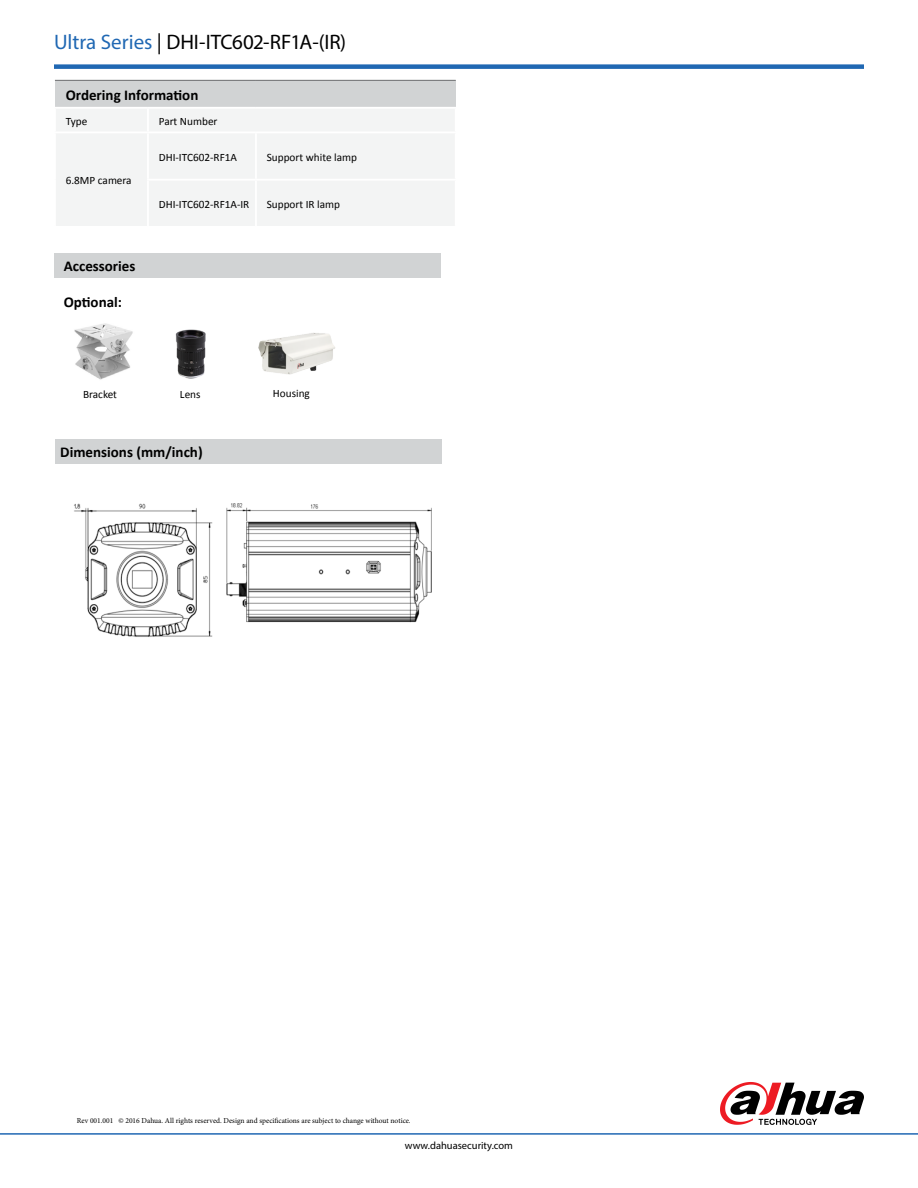
<style>
.page{position:relative;width:918px;height:1188px;background:#fff}
.page>*{position:absolute;margin:0;border:0;box-sizing:border-box;transform-origin:0 0}
.t1{font:21px "Myriad Pro";letter-spacing:-.005em;color:#000}
.t2{font:700 15px "Calibri";color:#000}
.t3{font:11.25px "Calibri";color:#000}
.t4{font:10.5px "Myriad Pro";color:#000}
.t5{font:7.5px "Minion Pro";color:#000}
.s1{color:#2068b3}
</style>
<div class="page">
<hr style="left:0;top:1133px;width:918px;height:2px;background:#2068b3">
<div style="left:54px;top:64px;width:810px;height:5px;background:#2068b3"></div>
<div style="left:55px;top:80px;width:401px;height:28px;background:#d1d3d4"></div>
<div style="left:56px;top:109px;width:398px;height:117px;background:#f3f4f4"></div>
<div style="left:257px;top:133px;width:197px;height:93px;background:#f3f4f4"></div>
<hr style="left:55px;top:80px;width:93px;height:1px;background:#6d6e71">
<hr style="left:148px;top:80px;width:108px;height:1px;background:#6d6e71">
<hr style="left:256px;top:80px;width:200px;height:1px;background:#6d6e71">
<hr style="left:54px;top:107px;width:94px;height:2px;background:#fff">
<hr style="left:147px;top:109px;width:2px;height:22px;background:#fff">
<hr style="left:148px;top:131px;width:108px;height:2px;background:#fff">
<hr style="left:147px;top:133px;width:2px;height:46px;background:#fff">
<hr style="left:256px;top:131px;width:201px;height:2px;background:#fff">
<hr style="left:255px;top:133px;width:2px;height:46px;background:#fff">
<hr style="left:147px;top:179px;width:109px;height:2px;background:#fff">
<hr style="left:147px;top:181px;width:2px;height:45px;background:#fff">
<hr style="left:256px;top:179px;width:201px;height:2px;background:#fff">
<hr style="left:255px;top:181px;width:2px;height:45px;background:#fff">
<hr style="left:148px;top:107px;width:108px;height:2px;background:#fff">
<hr style="left:256px;top:107px;width:201px;height:2px;background:#fff">
<hr style="left:54px;top:131px;width:94px;height:2px;background:#fff">
<svg style="left:720px;top:1082px;width:144px;height:43px"></svg>
<div style="left:55px;top:254px;width:386px;height:24px;background:#d1d3d4"></div>
<div style="left:56px;top:440px;width:386px;height:24px;background:#d1d3d4"></div>
<img style="left:74px;top:323px;width:59px;height:57px">
<img style="left:175px;top:329px;width:31px;height:50px">
<img style="left:74px;top:503px;width:358px;height:134px">
<img style="left:258px;top:333px;width:77px;height:42px">
<h1 class="t1" style="left:54px;top:29px;width:294px"><span class="s1">Ultra Series</span> | DHI-ITC602-RF1A-(IR)</h1>
<h2 class="t2" style="left:66px;top:86px;width:134px">Ordering Information</h2>
<p class="t3" style="left:66px;top:114px;width:23px">Type</p>
<p class="t3" style="left:159px;top:114px;width:60px">Part Number</p>
<p class="t3" style="left:66px;top:174px;width:67px">6.8MP camera</p>
<h2 class="t2" style="left:64px;top:257px;width:73px">Accessories</h2>
<h2 class="t2" style="left:64px;top:293px;width:60px">Optional:</h2>
<p class="t3" style="left:159px;top:150px;width:80px">DHI-ITC602-RF1A</p>
<p class="t3" style="left:267px;top:150px;width:92px">Support white lamp</p>
<p class="t3" style="left:159px;top:197px;width:92px">DHI-ITC602-RF1A-IR</p>
<p class="t3" style="left:267px;top:197px;width:75px">Support IR lamp</p>
<p class="t3" style="left:83px;top:387px;width:36px">Bracket</p>
<p class="t3" style="left:180px;top:387px;width:22px">Lens</p>
<h2 class="t2" style="left:60px;top:443px;width:144px">Dimensions (mm/inch)</h2>
<p class="t3" style="left:273px;top:386px;width:39px">Housing</p>
<p class="t5" style="left:77px;top:1116px;width:335px">Rev 001.001 © 2016 Dahua. All rights reserved. Design and specifications are subject to change without notice.</p>
<p class="t4" style="left:405px;top:1139px;width:110px">www.dahuasecurity.com</p>
</div>
